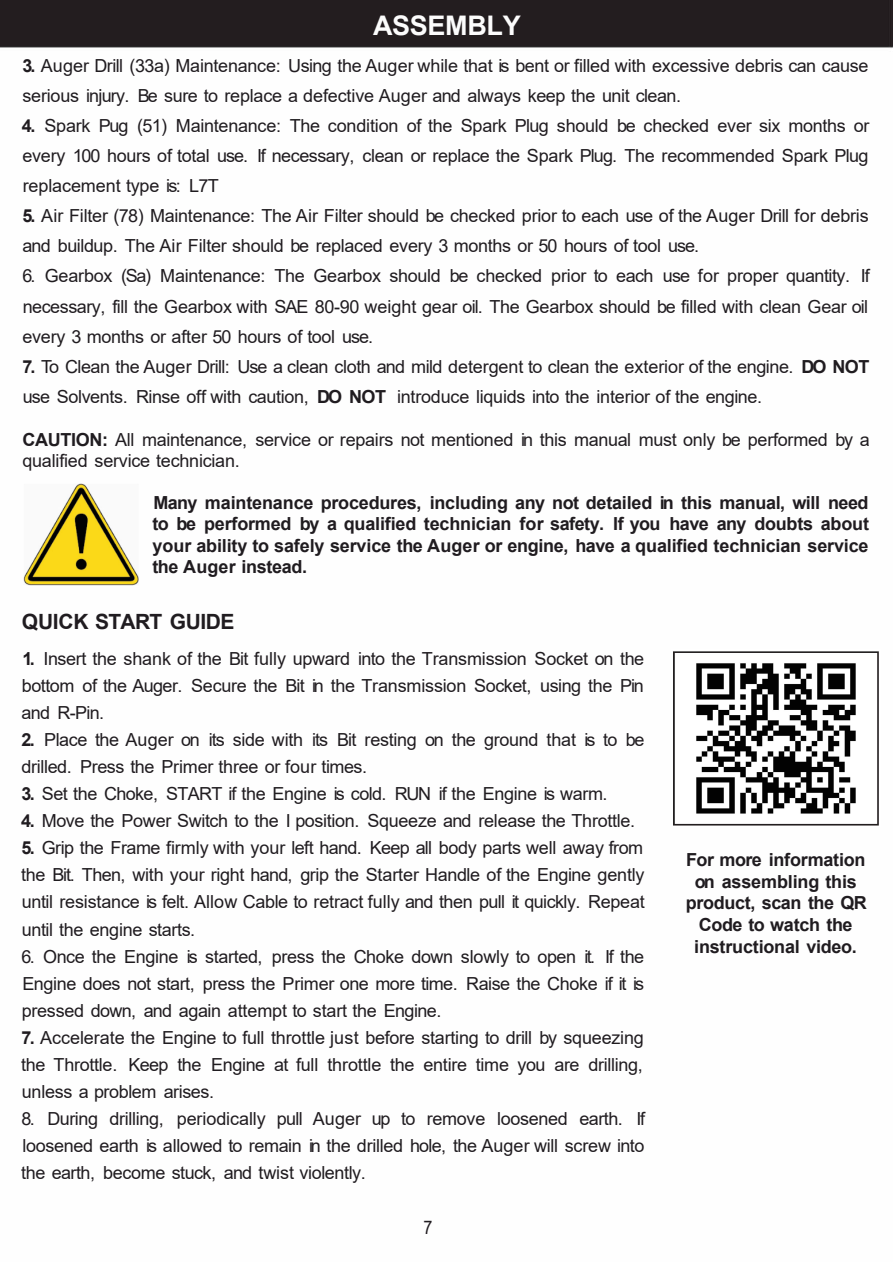
<style>
.page{position:relative;width:893px;height:1262px;background:#fff}
.page>*{position:absolute;margin:0;border:0;box-sizing:border-box;transform-origin:0 0}
.t1{font:700 27px "Arial";letter-spacing:-.015em;color:#fcfcfc}
.t2{font:700 21px "Arial";letter-spacing:-.02em;color:#201c20}
.t3{font:18.75px "Arial";color:#201c20;scale:.86 1}
.t4{font:18px/27px "Arial";letter-spacing:-.02em;color:#201c20;text-align:justify}
.t5{font:700 18px/21.6px "Arial";letter-spacing:-.01em;color:#201c20;text-align:justify}
.s1{font-weight:700}
</style>
<div class="page">
<img style="left:0;top:0;width:893px;height:583px">
<img style="left:23px;top:484px;width:115px;height:102px">
<img style="left:673px;top:651px;width:206px;height:175px">
<h1 class="t1" style="left:373px;top:7px;width:149px">ASSEMBLY</h1>
<p class="t4" style="left:22px;top:51px;width:847px;line-height:30px"><span class="s1">3.</span> Auger Drill (33a) Maintenance: Using the Auger while that is bent or filled with excessive debris can cause serious injury. Be sure to replace a defective Auger and always keep the unit clean.</p>
<p class="t4" style="left:22px;top:111px;width:849px;line-height:30px"><span class="s1">4.</span> Spark Pug (51) Maintenance: The condition of the Spark Plug should be checked ever six months or every 100 hours of total use. If necessary, clean or replace the Spark Plug. The recommended Spark Plug replacement type is: L 7T</p>
<p class="t4" style="left:22px;top:201px;width:848px;line-height:29.8px"><span class="s1">5.</span> Air Filter (78) Maintenance: The Air Filter should be checked prior to each use of the Auger Drill for debris and buildup. The Air Filter should be replaced every 3 months or 50 hours of tool use.</p>
<p class="t4" style="left:22px;top:261px;width:848px;line-height:30.2px">6. Gearbox (Sa) Maintenance: The Gearbox should be checked prior to each use for proper quantity. If necessary, fill the Gearbox with SAE 80-90 weight gear oil. The Gearbox should be filled with clean Gear oil every 3 months or after 50 hours of tool use.</p>
<p class="t4" style="left:22px;top:351px;width:848px;line-height:30px"><span class="s1">7.</span> To Clean the Auger Drill: Use a clean cloth and mild detergent to clean the exterior of the engine. <span class="s1">DO NOT </span>use Solvents. Rinse off with caution, <span class="s1">DO NOT</span> introduce liquids into the interior of the engine.</p>
<p class="t4" style="left:22px;top:428px;width:849px;line-height:21.6px"><span class="s1">CAUTION:</span> All maintenance, service or repairs not mentioned in this manual must only be performed by a qualified service technician.</p>
<p class="t5" style="left:152px;top:492px;width:718px">Many maintenance procedures, including any not detailed in this manual, will need to be performed by a qualified technician for safety. If you have any doubts about your ability to safely service the Auger or engine, have a qualified technician service the Auger instead.</p>
<p class="t2" style="left:22px;top:606px;width:214px">QUICK START GUIDE</p>
<p class="t4" style="left:22px;top:645px;width:624px"><span class="s1">1.</span> Insert the shank of the Bit fully upward into the Transmission Socket on the bottom of the Auger. Secure the Bit in the Transmission Socket, using the Pin and R-Pin.</p>
<p class="t4" style="left:22px;top:726px;width:624px"><span class="s1">2.</span> Place the Auger on its side with its Bit resting on the ground that is to be drilled. Press the Primer three or four times.</p>
<p class="t4" style="left:22px;top:780px;width:587px"><span class="s1">3.</span> Set the Choke, START if the Engine is cold. RUN if the Engine is warm.</p>
<p class="t4" style="left:21px;top:807px;width:615px"><span class="s1">4.</span> Move the Power Switch to the I position. Squeeze and release the Throttle.</p>
<p class="t4" style="left:21px;top:834px;width:625px"><span class="s1">5.</span> Grip the Frame firmly with your left hand. Keep all body parts well away from the Bit. Then, with your right hand, grip the Starter Handle of the Engine gently until resistance is felt. Allow Cable to retract fully and then pull it quickly. Repeat until the engine starts.</p>
<p class="t4" style="left:22px;top:942px;width:624px">6. Once the Engine is started, press the Choke down slowly to open it. If the Engine does not start, press the Primer one more time. Raise the Choke if it is pressed down, and again attempt to start the Engine.</p>
<p class="t4" style="left:21px;top:1023px;width:624px"><span class="s1">7.</span> Accelerate the Engine to full throttle just before starting to drill by squeezing the Throttle. Keep the Engine at full throttle the entire time you are drilling, unless a problem arises.</p>
<p class="t4" style="left:21px;top:1104px;width:625px">8. During drilling, periodically pull Auger up to remove loosened earth. If loosened earth is allowed to remain in the drilled hole, the Auger will screw into the earth, become stuck, and twist violently.</p>
<p class="t3" style="left:423px;top:1214px;width:12px">7</p>
<p class="t5" style="left:685px;top:849px;width:183px;text-align:center">For more information on assembling this product, scan the QR<br>Code to watch the instructional video.</p>
</div>
